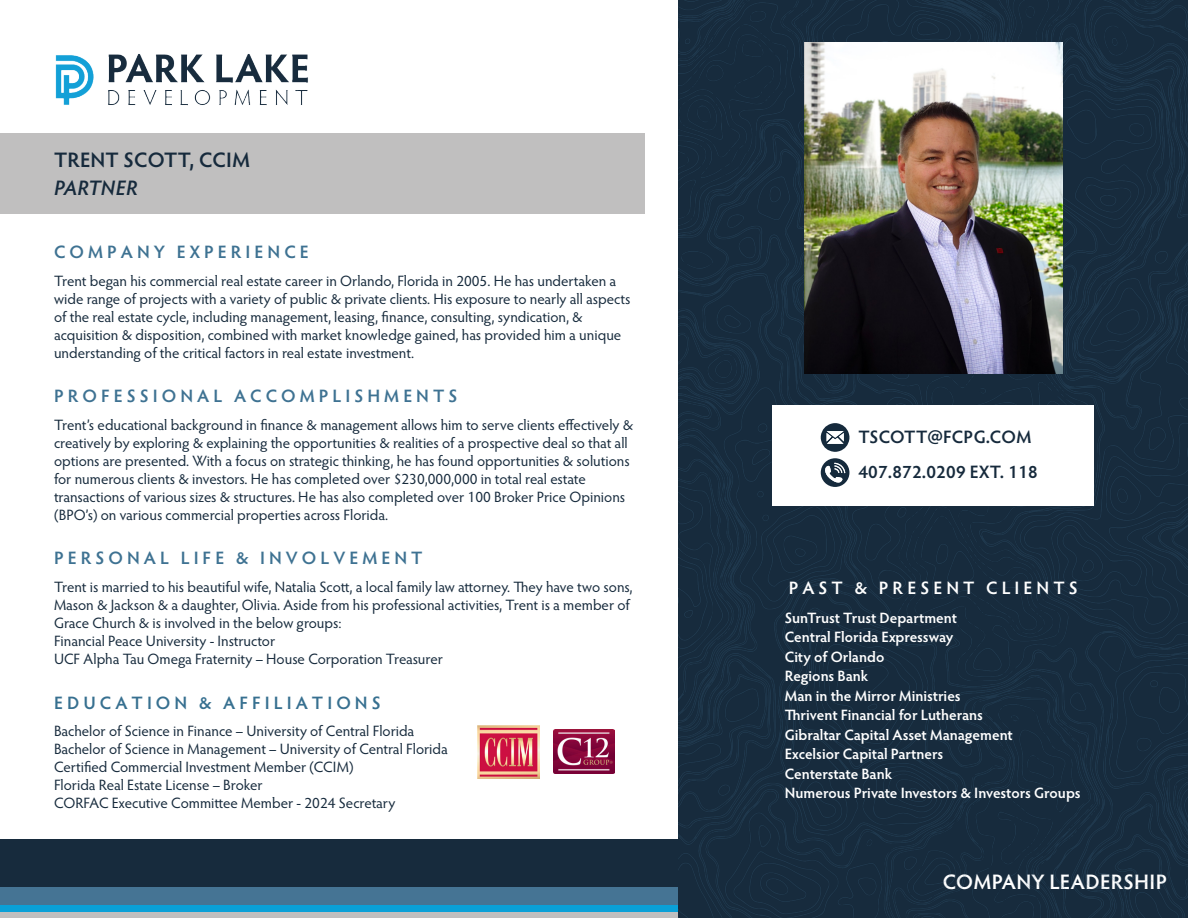
<style>
.page{position:relative;width:1188px;height:918px;background:#fff}
.page>*{position:absolute;margin:0;border:0;box-sizing:border-box;transform-origin:0 0}
.t1{font:600 21px "Hypatia Sans Pro";letter-spacing:.015em;color:#fff}
.t2{font:600 21px "Hypatia Sans Pro";letter-spacing:.005em;color:#162a3c}
.t3{font:italic 600 21px "Hypatia Sans Pro";letter-spacing:.015em;color:#162a3c}
.t4{font:600 18px "Hypatia Sans Pro";color:#3e7292}
.t5{font:600 18px/35.1px "Hypatia Sans Pro";letter-spacing:.015em;color:#162a3c}
.t6{font:600 18px "Hypatia Sans Pro";color:#377090}
.t7{font:600 18px "Hypatia Sans Pro";color:#fff}
.t8{font:15px/18px "Hypatia Sans Pro";color:#162a3c}
.t9{font:600 15px/19.5px "Hypatia Sans Pro";letter-spacing:-.005em;color:#fff}
</style>
<div class="page">
<div style="left:1px;top:134px;width:644px;height:80px;background:#c0bfbf"></div>
<div style="left:0;top:887px;width:1188px;height:31px;background:#c0bfbf"></div>
<div style="left:0;top:879px;width:1188px;height:33px;background:#0aa0d7"></div>
<div style="left:0;top:863px;width:1188px;height:42px;background:#457494"></div>
<div style="left:0;top:839px;width:1188px;height:47px;background:#172b3d"></div>
<img style="left:679px;top:0;width:509px;height:918px">
<img style="left:55px;top:54px;width:253px;height:52px">
<img style="left:478px;top:725px;width:61px;height:53px">
<img style="left:553px;top:730px;width:61px;height:44px">
<div style="left:772px;top:405px;width:322px;height:100px;background:#fff"></div>
<svg style="left:821px;top:458px;width:28px;height:29px"></svg>
<svg style="left:821px;top:423px;width:28px;height:29px"></svg>
<img style="left:804px;top:42px;width:258px;height:331px">
<h1 class="t2" style="left:54px;top:146px;width:197px">TRENT SCOTT, CCIM</h1>
<h1 class="t3" style="left:54px;top:174px;width:85px">PARTNER</h1>
<p class="t4" style="left:54px;top:239px;width:256px">C O M P A N Y E X P E R I E N C E</p>
<p class="t8" style="left:54px;top:271px;width:578px">Trent began his commercial real estate career in Orlando, Florida in 2005. He has undertaken a wide range of projects with a variety of public &amp; private clients. His exposure to nearly all aspects of the real estate cycle, including management, leasing, finance, consulting, syndication, &amp; acquisition &amp; disposition, combined with market knowledge gained, has provided him a unique understanding of the critical factors in real estate investment.</p>
<p class="t4" style="left:54px;top:383px;width:405px">P R O F E S S I O N A L A C C O M P L I S H M E N T S</p>
<p class="t8" style="left:54px;top:415px;width:581px">Trent’s educational background in finance &amp; management allows him to serve clients effectively &amp; creatively by exploring &amp; explaining the opportunities &amp; realities of a prospective deal so that all options are presented. With a focus on strategic thinking, he has found opportunities &amp; solutions for numerous clients &amp; investors. He has completed over $230,000,000 in total real estate transactions of various sizes &amp; structures. He has also completed over 100 Broker Price Opinions (BPO’s) on various commercial properties across Florida.</p>
<p class="t4" style="left:54px;top:545px;width:370px">P E R S O N A L L I F E &amp; I N V O L V E M E N T</p>
<p class="t8" style="left:54px;top:577px;width:580px">Trent is married to his beautiful wife, Natalia Scott, a local family law attorney. They have two sons, Mason &amp; Jackson &amp; a daughter, Olivia. Aside from his professional activities, Trent is a member of Grace Church &amp; is involved in the below groups:<br>Financial Peace University - Instructor<br>UCF Alpha Tau Omega Fraternity – House Corporation Treasurer</p>
<p class="t6" style="left:54px;top:690px;width:328px">E D U C A T I O N &amp; A F F I L I A T I O N S</p>
<p class="t8" style="left:54px;top:721px;width:395px">Bachelor of Science in Finance – University of Central Florida Bachelor of Science in Management – University of Central Florida Certified Commercial Investment Member (CCIM)<br>Florida Real Estate License – Broker<br>CORFAC Executive Committee Member - 2024 Secretary</p>
<p class="t5" style="left:858px;top:419px;width:181px">TSCOTT@FCPG.COM<br>407.872.0209 EXT. 118</p>
<p class="t7" style="left:789px;top:575px;width:291px">P A S T &amp; P R E S E N T C L I E N T S</p>
<p class="t9" style="left:785px;top:607px;width:297px">SunTrust Trust Department<br>Central Florida Expressway<br>City of Orlando<br>Regions Bank<br>Man in the Mirror Ministries<br>Thrivent Financial for Lutherans<br>Gibraltar Capital Asset Management<br>Excelsior Capital Partners<br>Centerstate Bank<br>Numerous Private Investors &amp; Investors Groups</p>
<h1 class="t1" style="left:943px;top:867px;width:226px">COMPANY LEADERSHIP</h1>
</div>
